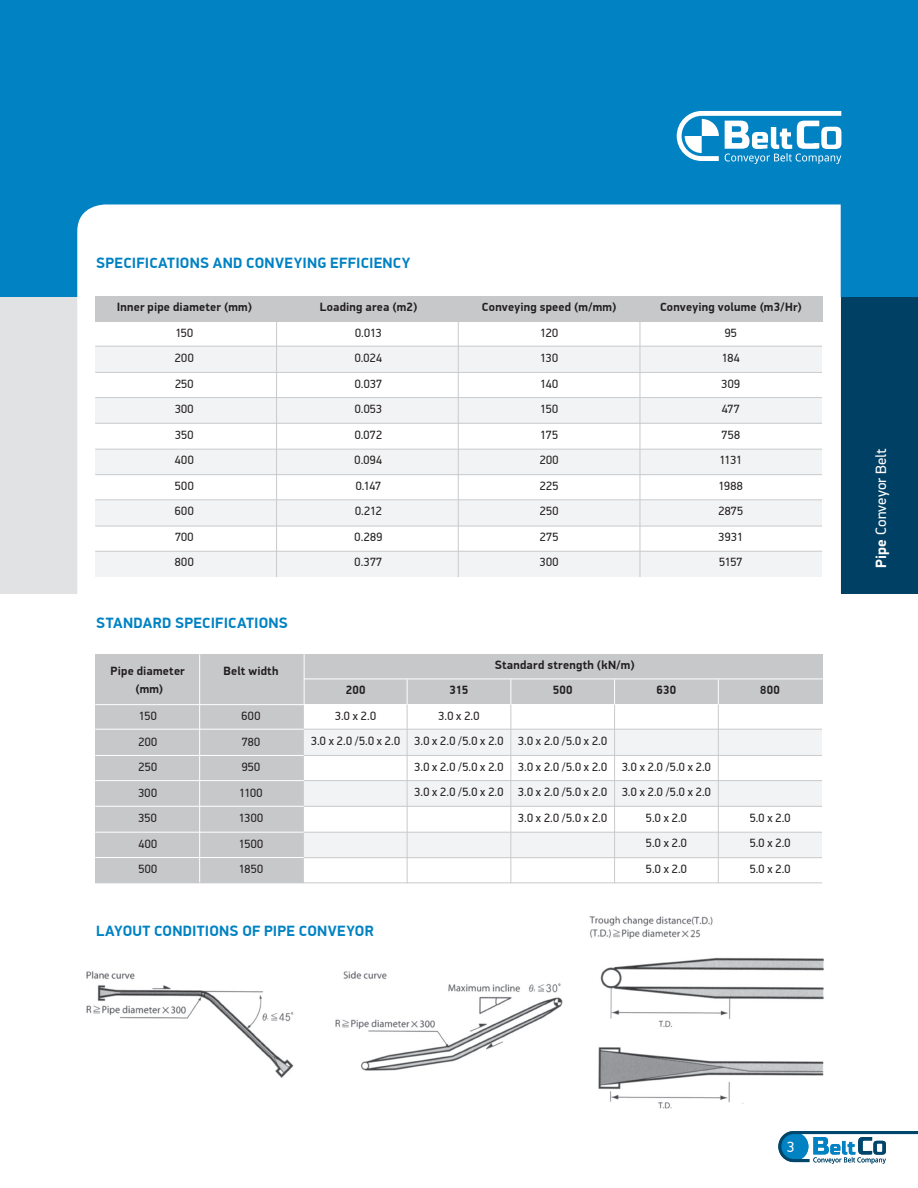
<style>
.page{position:relative;width:918px;height:1188px;background:#fff}
.page>*{position:absolute;margin:0;border:0;box-sizing:border-box;transform-origin:0 0}
.t1{font:700 15px "PF Din Display Pro";letter-spacing:.015em;color:#0082c3}
.t2{font:15px "PF Din Display Pro";letter-spacing:.005em;color:#fff}
.t3{font:12px "PF Din Display Pro";letter-spacing:.025em;color:#231f20}
.t4{font:700 12px "PF Din Display Pro";letter-spacing:.02em;color:#231f20}
.s1{font-weight:700}
</style>
<div class="page">
<div style="left:0;top:0;width:918px;height:297px;background:#0082c3"></div>
<div style="left:0;top:297px;width:841px;height:297px;background:#e1e2e4"></div>
<div style="left:841px;top:297px;width:77px;height:297px;background:#004064"></div>
<div style="left:77px;top:205px;width:764px;height:679px;background:#fff"></div>
<svg style="left:677px;top:111px;width:164px;height:53px"></svg>
<svg style="left:778px;top:1131px;width:140px;height:33px"></svg>
<div style="left:95px;top:296px;width:728px;height:25px;background:#c7c8ca"></div>
<div style="left:95px;top:654px;width:728px;height:50px;background:#c7c8ca"></div>
<div style="left:95px;top:704px;width:208px;height:178px;background:#c7c8ca"></div>
<div style="left:95px;top:347px;width:727px;height:25px;background:#f2f3f4"></div>
<div style="left:304px;top:730px;width:518px;height:25px;background:#f2f3f4"></div>
<div style="left:95px;top:398px;width:727px;height:26px;background:#f2f3f4"></div>
<div style="left:304px;top:781px;width:518px;height:26px;background:#f2f3f4"></div>
<div style="left:95px;top:449px;width:727px;height:25px;background:#f2f3f4"></div>
<div style="left:304px;top:832px;width:518px;height:25px;background:#f2f3f4"></div>
<div style="left:95px;top:500px;width:727px;height:26px;background:#f2f3f4"></div>
<div style="left:95px;top:552px;width:727px;height:25px;background:#f2f3f4"></div>
<hr style="left:458px;top:321px;width:1px;height:256px;background:#c9cacc">
<hr style="left:407px;top:704px;width:1px;height:179px;background:#c9cacc">
<hr style="left:640px;top:321px;width:1px;height:256px;background:#c9cacc">
<hr style="left:510px;top:704px;width:1px;height:179px;background:#c9cacc">
<hr style="left:614px;top:704px;width:1px;height:179px;background:#c9cacc">
<hr style="left:718px;top:704px;width:1px;height:179px;background:#c9cacc">
<hr style="left:276px;top:321px;width:1px;height:256px;background:#c9cacc">
<hr style="left:199px;top:654px;width:1px;height:229px;background:#fff">
<hr style="left:304px;top:654px;width:1px;height:51px;background:#fff">
<svg style="left:407px;top:680px;width:1px;height:25px"></svg>
<svg style="left:510px;top:680px;width:1px;height:25px"></svg>
<svg style="left:614px;top:680px;width:1px;height:25px"></svg>
<svg style="left:718px;top:680px;width:1px;height:25px"></svg>
<hr style="left:303px;top:704px;width:1px;height:179px;background:#c9cacc">
<hr style="left:95px;top:397px;width:727px;height:1px;background:#c9cacc">
<hr style="left:304px;top:780px;width:518px;height:1px;background:#c9cacc">
<hr style="left:95px;top:346px;width:727px;height:1px;background:#c9cacc">
<hr style="left:304px;top:729px;width:518px;height:1px;background:#c9cacc">
<hr style="left:95px;top:704px;width:209px;height:1px;background:#fff">
<hr style="left:95px;top:729px;width:209px;height:1px;background:#fff">
<hr style="left:95px;top:755px;width:209px;height:1px;background:#fff">
<hr style="left:95px;top:780px;width:209px;height:1px;background:#fff">
<hr style="left:95px;top:806px;width:209px;height:1px;background:#fff">
<hr style="left:95px;top:832px;width:209px;height:1px;background:#fff">
<hr style="left:95px;top:857px;width:209px;height:1px;background:#fff">
<hr style="left:304px;top:679px;width:519px;height:1px;background:#fff">
<hr style="left:95px;top:372px;width:727px;height:1px;background:#c9cacc">
<hr style="left:304px;top:755px;width:518px;height:1px;background:#c9cacc">
<hr style="left:95px;top:423px;width:727px;height:1px;background:#c9cacc">
<hr style="left:304px;top:806px;width:518px;height:1px;background:#c9cacc">
<hr style="left:95px;top:474px;width:727px;height:1px;background:#c9cacc">
<hr style="left:304px;top:857px;width:518px;height:1px;background:#c9cacc">
<hr style="left:95px;top:526px;width:727px;height:1px;background:#c9cacc">
<hr style="left:95px;top:449px;width:727px;height:1px;background:#c9cacc">
<hr style="left:304px;top:832px;width:518px;height:1px;background:#c9cacc">
<hr style="left:95px;top:499px;width:727px;height:1px;background:#c9cacc">
<hr style="left:95px;top:882px;width:727px;height:1px;background:#c9cacc">
<hr style="left:95px;top:551px;width:727px;height:1px;background:#c9cacc">
<img style="left:86px;top:916px;width:738px;height:193px">
<p class="t1" style="left:96px;top:254px;width:316px">SPECIFICATIONS AND CONVEYING EFFICIENCY</p>
<p class="t4" style="left:117px;top:300px;width:137px">Inner pipe diameter (mm)</p>
<p class="t3" style="left:175px;top:326px;width:19px">150</p>
<p class="t3" style="left:175px;top:351px;width:20px">200</p>
<p class="t3" style="left:175px;top:377px;width:20px">250</p>
<p class="t3" style="left:175px;top:402px;width:20px">300</p>
<p class="t3" style="left:175px;top:428px;width:20px">350</p>
<p class="t3" style="left:175px;top:453px;width:20px">400</p>
<p class="t3" style="left:175px;top:479px;width:20px">500</p>
<p class="t3" style="left:175px;top:504px;width:20px">600</p>
<p class="t3" style="left:175px;top:530px;width:20px">700</p>
<p class="t3" style="left:175px;top:555px;width:20px">800</p>
<p class="t4" style="left:320px;top:300px;width:99px">Loading area (m2)</p>
<p class="t3" style="left:355px;top:326px;width:28px">0.013</p>
<p class="t3" style="left:355px;top:351px;width:29px">0.024</p>
<p class="t3" style="left:355px;top:377px;width:29px">0.037</p>
<p class="t3" style="left:355px;top:402px;width:29px">0.053</p>
<p class="t3" style="left:355px;top:428px;width:29px">0.072</p>
<p class="t3" style="left:355px;top:453px;width:29px">0.094</p>
<p class="t3" style="left:356px;top:479px;width:27px">0.147</p>
<p class="t3" style="left:355px;top:504px;width:28px">0.212</p>
<p class="t3" style="left:355px;top:530px;width:29px">0.289</p>
<p class="t3" style="left:355px;top:555px;width:29px">0.377</p>
<p class="t4" style="left:482px;top:300px;width:136px">Conveying speed (m/mm)</p>
<p class="t3" style="left:540px;top:326px;width:19px">120</p>
<p class="t3" style="left:540px;top:351px;width:19px">130</p>
<p class="t3" style="left:540px;top:377px;width:20px">140</p>
<p class="t3" style="left:540px;top:402px;width:19px">150</p>
<p class="t3" style="left:540px;top:428px;width:19px">175</p>
<p class="t3" style="left:540px;top:453px;width:20px">200</p>
<p class="t3" style="left:540px;top:479px;width:20px">225</p>
<p class="t3" style="left:540px;top:504px;width:20px">250</p>
<p class="t3" style="left:540px;top:530px;width:20px">275</p>
<p class="t3" style="left:540px;top:555px;width:20px">300</p>
<p class="t4" style="left:660px;top:300px;width:143px">Conveying volume (m3/Hr)</p>
<p class="t3" style="left:725px;top:326px;width:14px">95</p>
<p class="t3" style="left:722px;top:351px;width:20px">184</p>
<p class="t3" style="left:722px;top:377px;width:20px">309</p>
<p class="t3" style="left:722px;top:402px;width:20px">477</p>
<p class="t3" style="left:722px;top:428px;width:20px">758</p>
<p class="t3" style="left:719px;top:453px;width:24px">1131</p>
<p class="t3" style="left:719px;top:479px;width:26px">1988</p>
<p class="t3" style="left:718px;top:504px;width:26px">2875</p>
<p class="t3" style="left:719px;top:530px;width:26px">3931</p>
<p class="t3" style="left:719px;top:555px;width:25px">5157</p>
<p class="t1" style="left:96px;top:613px;width:193px">STANDARD SPECIFICATIONS</p>
<p class="t4" style="left:111px;top:664px;width:76px">Pipe diameter</p>
<p class="t4" style="left:135px;top:682px;width:29px">(mm)</p>
<p class="t4" style="left:223px;top:664px;width:57px">Belt width</p>
<p class="t4" style="left:495px;top:658px;width:141px">Standard strength (kN/m)</p>
<p class="t4" style="left:346px;top:683px;width:21px">200</p>
<p class="t3" style="left:335px;top:709px;width:42px">3.0 x 2.0</p>
<p class="t3" style="left:311px;top:734px;width:90px">3.0 x 2.0 /5.0 x 2.0</p>
<p class="t4" style="left:450px;top:683px;width:20px">315</p>
<p class="t3" style="left:439px;top:709px;width:42px">3.0 x 2.0</p>
<p class="t3" style="left:415px;top:734px;width:90px">3.0 x 2.0 /5.0 x 2.0</p>
<p class="t3" style="left:415px;top:760px;width:90px">3.0 x 2.0 /5.0 x 2.0</p>
<p class="t3" style="left:415px;top:785px;width:90px">3.0 x 2.0 /5.0 x 2.0</p>
<p class="t4" style="left:553px;top:683px;width:21px">500</p>
<p class="t4" style="left:657px;top:683px;width:21px">630</p>
<p class="t3" style="left:139px;top:709px;width:19px">150</p>
<p class="t3" style="left:138px;top:734px;width:20px">200</p>
<p class="t3" style="left:138px;top:760px;width:20px">250</p>
<p class="t3" style="left:138px;top:785px;width:20px">300</p>
<p class="t3" style="left:139px;top:811px;width:20px">350</p>
<p class="t3" style="left:138px;top:836px;width:20px">400</p>
<p class="t3" style="left:138px;top:862px;width:20px">500</p>
<p class="t3" style="left:242px;top:709px;width:20px">600</p>
<p class="t3" style="left:242px;top:734px;width:20px">780</p>
<p class="t3" style="left:242px;top:760px;width:20px">950</p>
<p class="t3" style="left:239px;top:785px;width:25px">1100</p>
<p class="t3" style="left:239px;top:811px;width:26px">1300</p>
<p class="t3" style="left:239px;top:836px;width:26px">1500</p>
<p class="t3" style="left:239px;top:862px;width:26px">1850</p>
<p class="t3" style="left:518px;top:734px;width:90px">3.0 x 2.0 /5.0 x 2.0</p>
<p class="t3" style="left:518px;top:760px;width:90px">3.0 x 2.0 /5.0 x 2.0</p>
<p class="t3" style="left:518px;top:785px;width:90px">3.0 x 2.0 /5.0 x 2.0</p>
<p class="t3" style="left:518px;top:811px;width:90px">3.0 x 2.0 /5.0 x 2.0</p>
<p class="t3" style="left:622px;top:760px;width:90px">3.0 x 2.0 /5.0 x 2.0</p>
<p class="t3" style="left:622px;top:785px;width:90px">3.0 x 2.0 /5.0 x 2.0</p>
<p class="t3" style="left:646px;top:811px;width:42px">5.0 x 2.0</p>
<p class="t3" style="left:646px;top:836px;width:42px">5.0 x 2.0</p>
<p class="t3" style="left:646px;top:862px;width:42px">5.0 x 2.0</p>
<p class="t1" style="left:96px;top:922px;width:279px">LAYOUT CONDITIONS OF PIPE CONVEYOR</p>
<p class="t4" style="left:760px;top:683px;width:21px">800</p>
<p class="t3" style="left:750px;top:811px;width:42px">5.0 x 2.0</p>
<p class="t3" style="left:750px;top:836px;width:42px">5.0 x 2.0</p>
<p class="t3" style="left:750px;top:862px;width:42px">5.0 x 2.0</p>
<p class="t2" style="left:872px;top:568px;width:121px;rotate:-90deg"><span class="s1">Pipe</span> Conveyor Belt</p>
<p class="t2" style="left:787px;top:1138px;width:17px">03</p>
<p class="t2" style="left:787px;top:1138px;width:9px">3</p>
</div>
